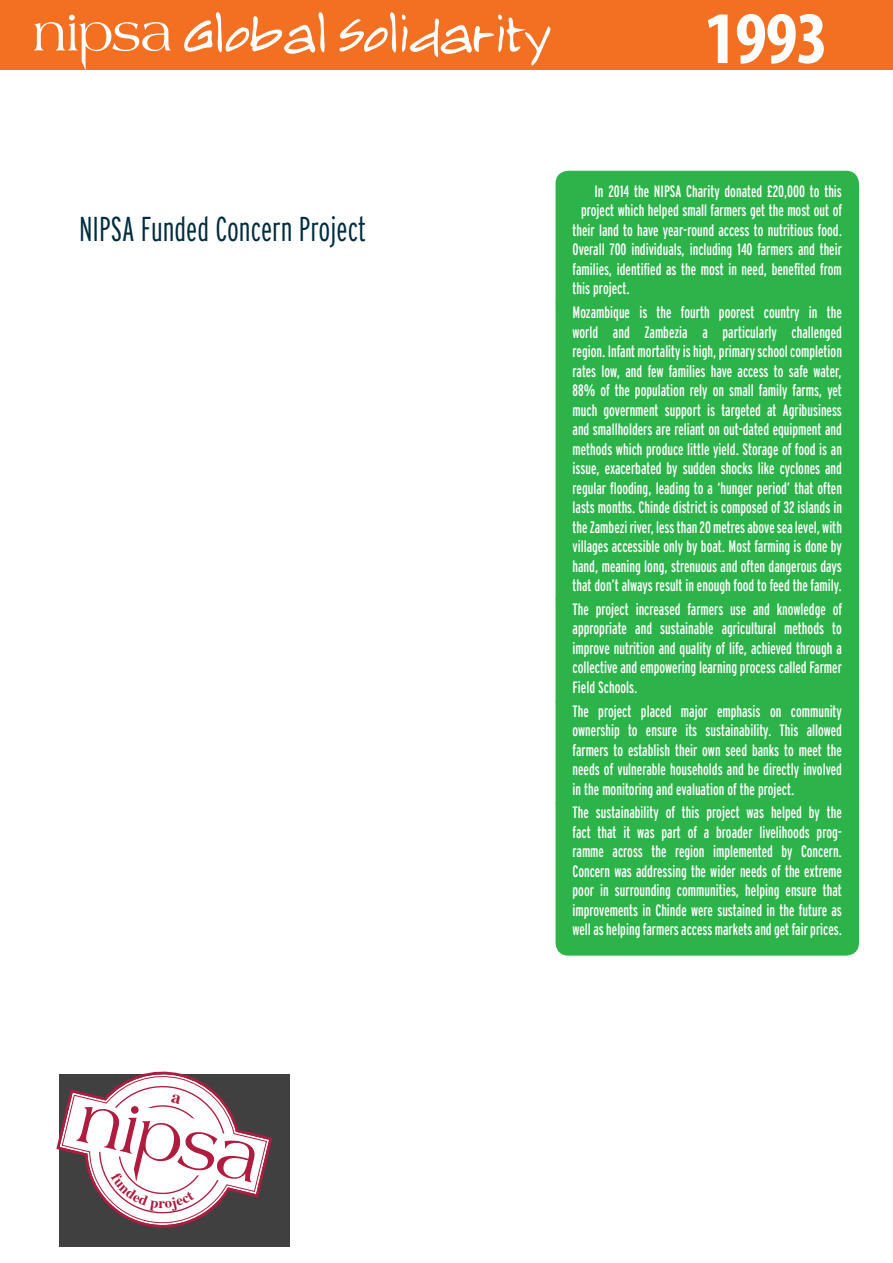
<style>
.page{position:relative;width:893px;height:1263px;background:#fff}
.page>*{position:absolute;margin:0;border:0;box-sizing:border-box;transform-origin:0 0}
.t1{font:700 condensed 74.7px "Myriad Pro";color:#fff}
.t2{font:300 34.5px "Interstate Compressed";color:#002d3f}
.t3{font:16.5px/19.5px "Interstate Compressed";color:#fff;text-align:justify}
</style>
<div class="page">
<div style="left:555px;top:171px;width:304px;height:143px;background:#2cb34a;border-radius:13px"></div>
<div style="left:555px;top:292px;width:304px;height:319px;background:#2cb34a;border-radius:13px"></div>
<div style="left:555px;top:589px;width:304px;height:124px;background:#2cb34a;border-radius:13px"></div>
<div style="left:555px;top:690px;width:304px;height:125px;background:#2cb34a;border-radius:13px"></div>
<div style="left:555px;top:792px;width:304px;height:163px;background:#2cb34a;border-radius:13px"></div>
<div style="left:59px;top:1074px;width:231px;height:172px;background:#404040"></div>
<div style="left:0;top:0;width:893px;height:70px;background:#f36f21"></div>
<svg style="left:34px;top:15px;width:137px;height:55px"></svg>
<svg style="left:184px;top:12px;width:141px;height:42px"></svg>
<svg style="left:339px;top:12px;width:57px;height:41px"></svg>
<svg style="left:402px;top:15px;width:148px;height:51px"></svg>
<svg style="left:56px;top:1071px;width:217px;height:157px"></svg>
<h2 class="t2" style="left:79px;top:209px;width:288px">NIPSA Funded Concern Project</h2>
<h1 class="t1" style="left:704px;top:-9px;width:125px">1993</h1>
<p class="t3" style="left:594px;top:181px;width:249px">In 2014 the NIPSA Charity donated £20,000 to this</p>
<p class="t3" style="left:581px;top:201px;width:262px">project which helped small farmers get the most out of</p>
<p class="t3" style="left:573px;top:220px;width:271px">their land to have year-round access to nutritious food.</p>
<p class="t3" style="left:573px;top:240px;width:271px">Overall 700 individuals, including 140 farmers and their</p>
<p class="t3" style="left:573px;top:259px;width:271px">families, identified as the most in need, benefited from</p>
<p class="t3" style="left:573px;top:279px;width:59px">this project.</p>
<p class="t3" style="left:573px;top:302px;width:271px">Mozambique is the fourth poorest country in the world and Zambezia a particularly challenged region. Infant mortality is high, primary school completion rates low, and few families have access to safe water, 88% of the population rely on small family farms, yet much government support is targeted at Agribusiness and smallholders are reliant on out-dated equipment and methods which produce little yield. Storage of food is an issue, exacerbated by sudden shocks like cyclones and regular flooding, leading to a ‘hunger period’ that often lasts months. Chinde district is composed of 32 islands in the Zambezi river, less than 20 metres above sea level, with villages accessible only by boat. Most farming is done by hand, meaning long, strenuous and often dangerous days that don’t always result in enough food to feed the family.</p>
<p class="t3" style="left:573px;top:599px;width:271px">The project increased farmers use and knowledge of appropriate and sustainable agricultural methods to improve nutrition and quality of life, achieved through a collective and empowering learning process called Farmer Field Schools.</p>
<p class="t3" style="left:573px;top:701px;width:271px">The project placed major emphasis on community ownership to ensure its sustainability. This allowed farmers to establish their own seed banks to meet the needs of vulnerable households and be directly involved in the monitoring and evaluation of the project.</p>
<p class="t3" style="left:573px;top:803px;width:271px">The sustainability of this project was helped by the fact that it was part of a broader livelihoods prog&shy;ramme across the region implemented by Concern.<br>Concern was addressing the wider needs of the extreme poor in surrounding communities, helping ensure that improvements in Chinde were sustained in the future as well as helping farmers access markets and get fair prices.</p>
</div>
